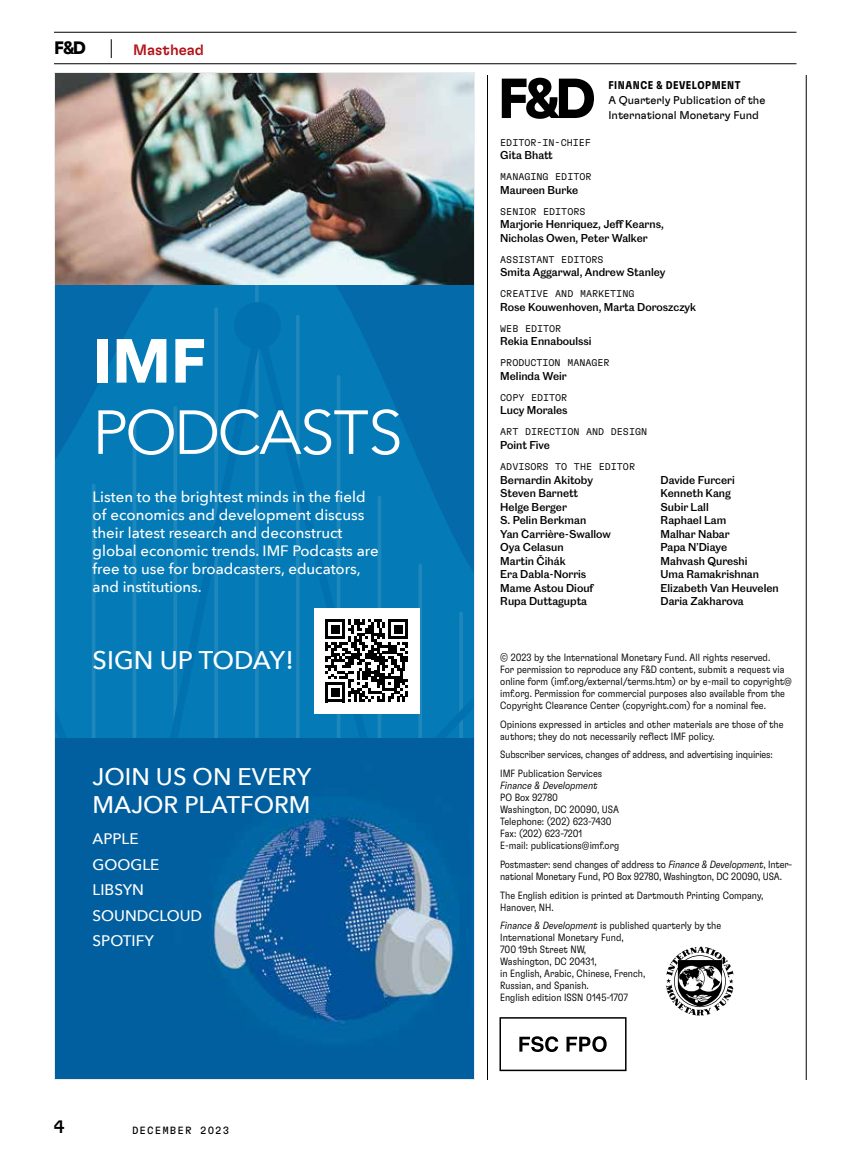
<style>
.page{position:relative;width:864px;height:1161px;background:#fff}
.page>*{position:absolute;margin:0;border:0;box-sizing:border-box;transform-origin:0 0}
.t1{font:61.5px "Avenir Next";letter-spacing:-.04em;color:#fff}
.t2{font:700 61.5px "Avenir Next";color:#fff}
.t3{font:500 25.5px "Avenir Next";color:#fff}
.t4{font:500 24px/28.8px "Avenir Next";color:#fff}
.t5{font:700 18px "GT Flexa";color:#000}
.t6{font:500 18px "GT Flexa";color:#000}
.t7{font:500 15.3px "Avenir Next";color:#fff}
.t8{font:500 15px/18px "Avenir Next";color:#fff}
.t9{font:500 15px "GT Flexa";color:#b11116}
.t10{font:11.25px/15px "GT Flexa";color:#000}
.t11{font:700 condensed 11.25px "GT Flexa";letter-spacing:.05em;color:#000}
.t12{font:300 condensed 10.5px/12px "GT Flexa";color:#000}
.t13{font:500 10.5px/13.5px "Caslon Doric";color:#000}
.t14{font:italic 300 condensed 10.5px "GT Flexa";color:#000}
.t15{font:10.5px "GT Flexa Mono";letter-spacing:.1em;color:#000}
.t16{font:300 9.75px "GT Flexa Mono";color:#000}
.s1{font-style:italic}
</style>
<div class="page">
<hr style="left:54px;top:32px;width:742px;height:1px;background:#000">
<hr style="left:54px;top:63px;width:742px;height:1px;background:#000">
<svg style="left:502px;top:78px;width:92px;height:41px"></svg>
<hr style="left:487px;top:75px;width:1px;height:1005px;background:#000">
<svg style="left:111px;top:39px;width:1px;height:19px"></svg>
<svg style="left:55px;top:284px;width:419px;height:454px;background:#0577b4"></svg>
<img style="left:55px;top:738px;width:419px;height:341px">
<img style="left:55px;top:73px;width:419px;height:211px">
<div style="left:314px;top:608px;width:106px;height:106px;background:#fff"></div>
<svg style="left:325px;top:619px;width:149px;height:192px"></svg>
<svg style="left:666px;top:947px;width:68px;height:69px"></svg>
<svg style="left:519px;top:1036px;width:88px;height:16px"></svg>
<div style="left:500px;top:1017px;width:127px;height:54px;border:2px solid #000"></div>
<hr style="left:806px;top:75px;width:1px;height:1005px;background:#000">
<h3 class="t5" style="left:54px;top:37px;width:33px">F&amp;D</h3>
<h3 class="t9" style="left:133px;top:40px;width:72px">Masthead</h3>
<h1 class="t2" style="left:93px;top:308px;width:115px">IMF</h1>
<h1 class="t1" style="left:93px;top:381px;width:312px">PODCASTS</h1>
<h3 class="t8" style="left:93px;top:487px;width:287px">Listen to the brightest minds in the field of economics and development discuss their latest research and deconstruct global economic trends. IMF Podcasts are free to use for broadcasters, educators, and institutions.</h3>
<h2 class="t3" style="left:93px;top:639px;width:203px">SIGN UP TODAY!</h2>
<h3 class="t4" style="left:93px;top:761px;width:220px">JOIN US ON EVERY<br>MAJOR PLATFORM</h3>
<h3 class="t7" style="left:93px;top:826px;width:48px">APPLE</h3>
<h3 class="t7" style="left:93px;top:851px;width:68px">GOOGLE</h3>
<h3 class="t7" style="left:93px;top:902px;width:111px">SOUNDCLOUD</h3>
<h3 class="t7" style="left:93px;top:877px;width:53px">LIBSYN</h3>
<h3 class="t7" style="left:93px;top:928px;width:63px">SPOTIFY</h3>
<h3 class="t6" style="left:54px;top:1116px;width:12px">4</h3>
<p class="t15" style="left:132px;top:1124px;width:99px">DECEMBER 2023</p>
<p class="t11" style="left:608px;top:78px;width:134px">FINANCE &amp; DEVELOPMENT</p>
<p class="t10" style="left:608px;top:92px;width:158px">A Quarterly Publication of the<br>International Monetary Fund</p>
<p class="t16" style="left:500px;top:137px;width:92px">EDITOR-IN-CHIEF</p>
<p class="t13" style="left:500px;top:148px;width:54px">Gita Bhatt</p>
<p class="t16" style="left:500px;top:171px;width:93px">MANAGING EDITOR</p>
<p class="t13" style="left:500px;top:182px;width:80px">Maureen Burke</p>
<p class="t16" style="left:500px;top:206px;width:87px">SENIOR EDITORS</p>
<p class="t13" style="left:500px;top:217px;width:165px">Marjorie Henriquez, Jeff Kearns,<br>Nicholas Owen, Peter Walker</p>
<p class="t16" style="left:500px;top:254px;width:105px">ASSISTANT EDITORS</p>
<p class="t13" style="left:500px;top:265px;width:167px">Smita Aggarwal, Andrew Stanley</p>
<p class="t16" style="left:500px;top:288px;width:136px">CREATIVE AND MARKETING</p>
<p class="t13" style="left:500px;top:299px;width:197px">Rose Kouwenhoven, Marta Doroszczyk</p>
<p class="t16" style="left:500px;top:323px;width:63px">WEB EDITOR</p>
<p class="t13" style="left:500px;top:334px;width:93px">Rekia Ennaboulssi</p>
<p class="t16" style="left:500px;top:357px;width:111px">PRODUCTION MANAGER</p>
<p class="t13" style="left:500px;top:368px;width:68px">Melinda Weir</p>
<p class="t16" style="left:500px;top:392px;width:69px">COPY EDITOR</p>
<p class="t13" style="left:500px;top:403px;width:69px">Lucy Morales</p>
<p class="t16" style="left:500px;top:426px;width:148px">ART DIRECTION AND DESIGN</p>
<p class="t13" style="left:500px;top:437px;width:51px">Point Five</p>
<p class="t16" style="left:500px;top:461px;width:136px">ADVISORS TO THE EDITOR</p>
<p class="t13" style="left:500px;top:472px;width:112px">Bernardin Akitoby<br>Steven Barnett<br>Helge Berger<br>S. Pelin Berkman<br>Yan Carrière-Swallow<br>Oya Celasun<br>Martin Čihák<br>Era Dabla-Norris<br>Mame Astou Diouf<br>Rupa Duttagupta</p>
<p class="t13" style="left:661px;top:472px;width:120px">Davide Furceri<br>Kenneth Kang<br>Subir Lall<br>Raphael Lam<br>Malhar Nabar<br>Papa N’Diaye<br>Mahvash Qureshi<br>Uma Ramakrishnan<br>Elizabeth Van Heuvelen<br>Daria Zakharova</p>
<p class="t12" style="left:500px;top:651px;width:293px">© 2023 by the International Monetary Fund. All rights reserved.<br>For permission to reproduce any F&amp;D content, submit a request via online form (imf.org/external/terms.htm) or by e-mail to copyright@ imf.org. Permission for commercial purposes also available from the Copyright Clearance Center (copyright.com) for a nominal fee.</p>
<p class="t12" style="left:500px;top:718px;width:285px">Opinions expressed in articles and other materials are those of the authors; they do not necessarily reflect IMF policy.</p>
<p class="t12" style="left:500px;top:745px;width:274px;line-height:18.8px">Subscriber services, changes of address, and advertising inquiries:<br>IMF Publication Services</p>
<p class="t14" style="left:500px;top:779px;width:99px">Finance &amp; Development</p>
<p class="t12" style="left:500px;top:791px;width:120px">PO Box 92780<br>Washington, DC 20090, USA<br>Telephone: (202) 623-7430<br>Fax: (202) 623-7201<br>E-mail: publications@imf.org</p>
<p class="t12" style="left:500px;top:858px;width:294px">Postmaster: send changes of address to <span class="s1">Finance &amp; Development</span>, Inter&shy;national Monetary Fund, PO Box 92780, Washington, DC 20090, USA.</p>
<p class="t12" style="left:500px;top:889px;width:265px">The English edition is printed at Dartmouth Printing Company,<br>Hanover, NH.</p>
<p class="t12" style="left:500px;top:919px;width:222px"><span class="s1">Finance &amp; Development</span> is published quarterly by the<br>International Monetary Fund,<br>700 19th Street NW,<br>Washington, DC 20431,<br>in English, Arabic, Chinese, French,<br>Russian, and Spanish.<br>English edition ISSN 0145-1707</p>
</div>
